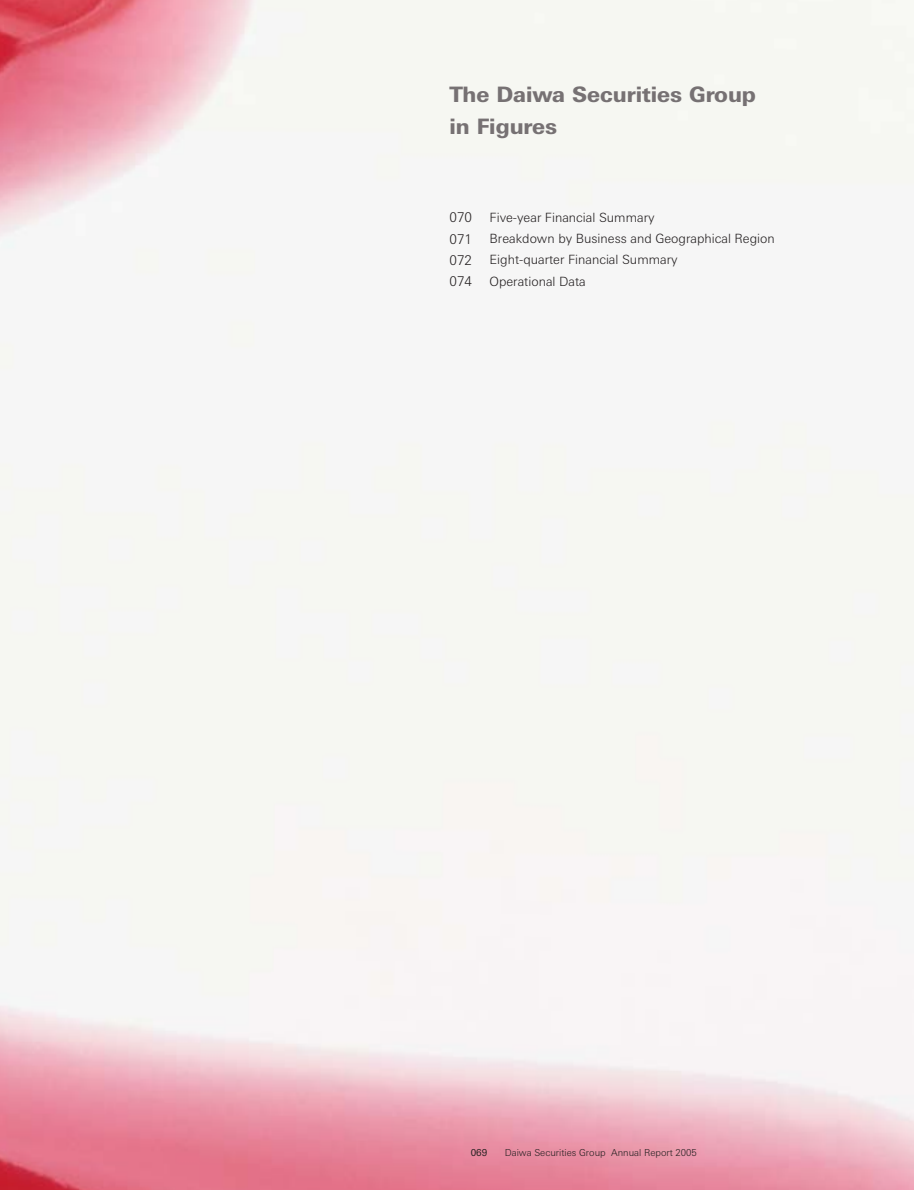
<style>
.page{position:relative;width:914px;height:1190px;background:#fff}
.page>*{position:absolute;margin:0;border:0;box-sizing:border-box;transform-origin:0 0}
.t1{font:800 21.3px/32px "Linotype Univers Basic";color:#767173}
.t2{font:300 13.5px/21.3px "Linotype Univers Basic";color:#231f20;text-align:justify}
.t3{font:300 12.75px/21.3px "Linotype Univers Basic";color:#231f20}
.t4{font:300 9.6px "Linotype Univers Basic";color:#231f20}
.t5{font:9.6px "Linotype Univers Basic";color:#231f20}
</style>
<div class="page">
<img style="left:1px;top:0;width:913px;height:1190px">
<h1 class="t1" style="left:449px;top:80px;width:308px">The Daiwa Securities Group in Figures</h1>
<p class="t2" style="left:449px;top:208px;width:24px">070<br>071<br>072<br>074</p>
<p class="t3" style="left:489px;top:208px;width:287px">Five-year Financial Summary<br>Breakdown by Business and Geographical Region<br>Eight-quarter Financial Summary<br>Operational Data</p>
<p class="t5" style="left:471px;top:1149px;width:18px">069</p>
<p class="t4" style="left:505px;top:1149px;width:194px">Daiwa Securities Group Annual Report 2005</p>
</div>
